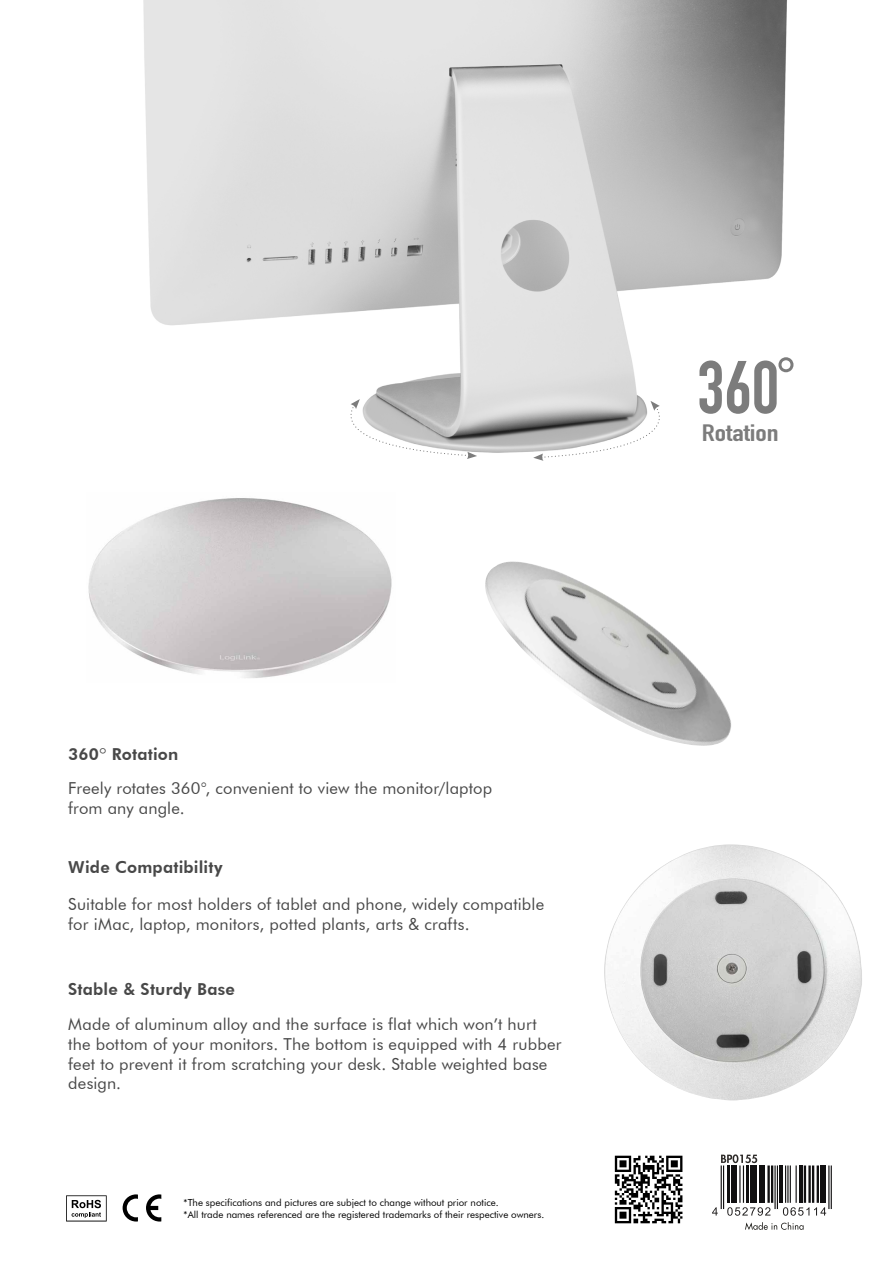
<style>
.page{position:relative;width:893px;height:1263px;background:#fff}
.page>*{position:absolute;margin:0;border:0;box-sizing:border-box;transform-origin:0 0}
.t1{font:700 73.65px "DIN Condensed";color:#7c7c7c}
.t2{font:700 23.4px "DIN Condensed";color:#7c7c7c;scale:1.31 1}
.t3{font:16.5px/19.8px "Futura BT";letter-spacing:.01em;color:#484848}
.t4{font:800 16.5px "Futura BT";letter-spacing:.01em;color:#484848}
.t5{font:9.75px/11.7px "Futura BT";color:#000}
.s1{font-weight:300}
</style>
<div class="page">
<svg style="left:66px;top:1195px;width:41px;height:26px"></svg>
<svg style="left:123px;top:1194px;width:15px;height:27px"></svg>
<svg style="left:146px;top:1194px;width:15px;height:27px"></svg>
<img style="left:143px;top:0;width:644px;height:453px">
<svg style="left:342px;top:399px;width:135px;height:60px"></svg>
<svg style="left:533px;top:401px;width:135px;height:60px"></svg>
<img style="left:88px;top:498px;width:304px;height:180px">
<img style="left:485px;top:561px;width:246px;height:185px">
<img style="left:604px;top:844px;width:258px;height:256px">
<svg style="left:745px;top:1222px;width:58px;height:8px"></svg>
<svg style="left:615px;top:1156px;width:67px;height:67px"></svg>
<svg style="left:721px;top:1154px;width:36px;height:9px"></svg>
<svg style="left:712px;top:1207px;width:6px;height:8px"></svg>
<svg style="left:727px;top:1207px;width:43px;height:9px"></svg>
<svg style="left:783px;top:1207px;width:43px;height:9px"></svg>
<hr style="left:723px;top:1165px;width:1px;height:44px;background:#111011">
<hr style="left:721px;top:1165px;width:1px;height:44px;background:#111011">
<hr style="left:728px;top:1165px;width:2px;height:38px;background:#111011">
<hr style="left:731px;top:1165px;width:1px;height:38px;background:#111011">
<hr style="left:733px;top:1165px;width:4px;height:38px;background:#111011">
<hr style="left:743px;top:1165px;width:1px;height:38px;background:#111011">
<hr style="left:739px;top:1165px;width:1px;height:38px;background:#111011">
<hr style="left:746px;top:1165px;width:3px;height:38px;background:#111011">
<hr style="left:750px;top:1165px;width:3px;height:38px;background:#111011">
<hr style="left:755px;top:1165px;width:2px;height:38px;background:#111011">
<hr style="left:759px;top:1165px;width:1px;height:38px;background:#111011">
<hr style="left:762px;top:1165px;width:3px;height:38px;background:#111011">
<hr style="left:771px;top:1165px;width:2px;height:38px;background:#111011">
<hr style="left:767px;top:1165px;width:3px;height:38px;background:#111011">
<hr style="left:777px;top:1165px;width:1px;height:44px;background:#111011">
<hr style="left:774px;top:1165px;width:2px;height:44px;background:#111011">
<hr style="left:779px;top:1165px;width:4px;height:38px;background:#111011">
<hr style="left:795px;top:1165px;width:2px;height:38px;background:#111011">
<hr style="left:790px;top:1165px;width:1px;height:38px;background:#111011">
<hr style="left:787px;top:1165px;width:1px;height:38px;background:#111011">
<hr style="left:785px;top:1165px;width:1px;height:38px;background:#111011">
<hr style="left:799px;top:1165px;width:4px;height:38px;background:#111011">
<hr style="left:817px;top:1165px;width:2px;height:38px;background:#111011">
<hr style="left:812px;top:1165px;width:2px;height:38px;background:#111011">
<hr style="left:808px;top:1165px;width:3px;height:38px;background:#111011">
<hr style="left:804px;top:1165px;width:2px;height:38px;background:#111011">
<hr style="left:820px;top:1165px;width:1px;height:38px;background:#111011">
<hr style="left:822px;top:1165px;width:4px;height:38px;background:#111011">
<hr style="left:831px;top:1165px;width:1px;height:44px;background:#111011">
<hr style="left:828px;top:1165px;width:1px;height:44px;background:#111011">
<p class="t4" style="left:68px;top:744px;width:112px">360<span class="s1">º</span> Rotation</p>
<p class="t3" style="left:68px;top:778px;width:425px">Freely rotates 360°, convenient to view the monitor/laptop from any angle.</p>
<p class="t4" style="left:68px;top:857px;width:156px">Wide Compatibility</p>
<p class="t3" style="left:68px;top:894px;width:477px">Suitable for most holders of tablet and phone, widely compatible for iMac, laptop, monitors, potted plants, arts &amp; crafts.</p>
<p class="t4" style="left:68px;top:979px;width:168px">Stable &amp; Sturdy Base</p>
<p class="t3" style="left:68px;top:1014px;width:495px">Made of aluminum alloy and the surface is flat which won’t hurt the bottom of your monitors. The bottom is equipped with 4 rubber feet to prevent it from scratching your desk. Stable weighted base design.</p>
<p class="t5" style="left:184px;top:1196px;width:362px">*The specifications and pictures are subject to change without prior notice.<br>*All trade names referenced are the registered trademarks of their respective owners.</p>
<h1 class="t1" style="left:697px;top:338px;width:97px">360˚</h1>
<h2 class="t2" style="left:702px;top:417px;width:60px">Rotation</h2>
</div>
